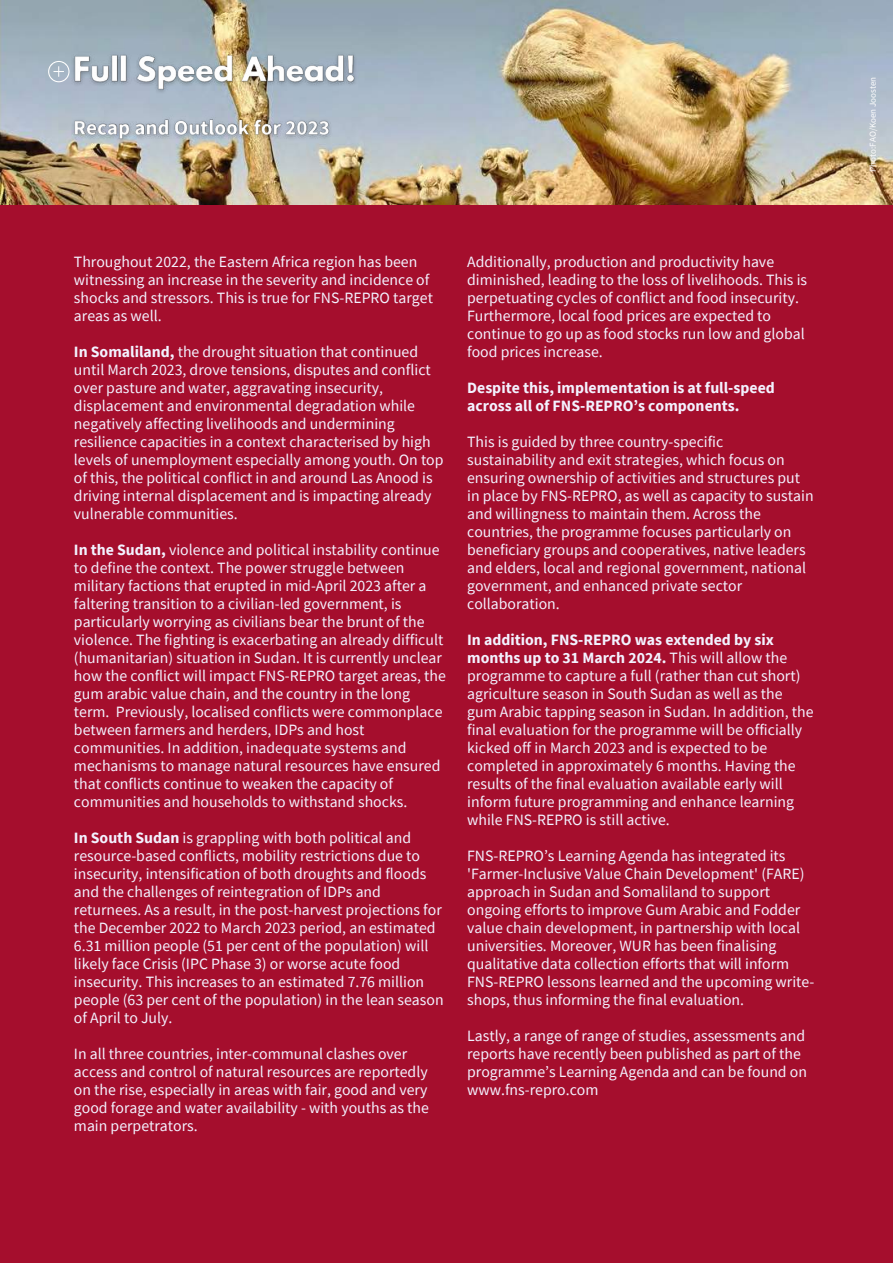
<style>
.page{position:relative;width:893px;height:1264px;background:#fff}
.page>*{position:absolute;margin:0;border:0;box-sizing:border-box;transform-origin:0 0}
.t1{font:15.75px/18px "Source Sans Pro";color:#f3f2ff}
.t2{font:700 15.75px/18px "Source Sans Pro";color:#f3f2ff}
.t3{font:9px "Source Sans Pro";color:#fff}
.s1{font-weight:700}
</style>
<div class="page">
<img style="left:0;top:0;width:892px;height:205px">
<div style="left:0;top:205px;width:892px;height:1057px;background:#a50e2d"></div>
<svg style="left:48px;top:61px;width:18px;height:21px"></svg>
<img style="left:66px;top:49px;width:306px;height:103px">
<p class="t1" style="left:74px;top:252px;width:360px">Throughout 2022, the Eastern Africa region has been witnessing an increase in the severity and incidence of shocks and stressors. This is true for FNS-REPRO target areas as well.</p>
<p class="t1" style="left:74px;top:342px;width:371px"><span class="s1">In Somaliland,</span> the drought situation that continued until March 2023, drove tensions, disputes and conflict over pasture and water, aggravating insecurity, displacement and environmental degradation while negatively affecting livelihoods and undermining resilience capacities in a context characterised by high levels of unemployment especially among youth. On top of this, the political conflict in and around Las Anood is driving internal displacement and is impacting already vulnerable communities.</p>
<p class="t1" style="left:74px;top:540px;width:373px"><span class="s1">In the Sudan,</span> violence and political instability continue to define the context. The power struggle between military factions that erupted in mid-April 2023 after a faltering transition to a civilian-led government, is particularly worrying as civilians bear the brunt of the violence. The fighting is exacerbating an already difficult (humanitarian) situation in Sudan. It is currently unclear how the conflict will impact FNS-REPRO target areas, the gum arabic value chain, and the country in the long term. Previously, localised conflicts were commonplace between farmers and herders, IDPs and host communities. In addition, inadequate systems and mechanisms to manage natural resources have ensured that conflicts continue to weaken the capacity of communities and households to withstand shocks.</p>
<p class="t1" style="left:74px;top:828px;width:371px"><span class="s1">In South Sudan</span> is grappling with both political and resource-based conflicts, mobility restrictions due to insecurity, intensification of both droughts and floods and the challenges of reintegration of IDPs and returnees. As a result, in the post-harvest projections for the December 2022 to March 2023 period, an estimated 6.31 million people (51 per cent of the population) will likely face Crisis (IPC Phase 3) or worse acute food insecurity. This increases to an estimated 7.76 million people (63 per cent of the population) in the lean season of April to July.</p>
<p class="t1" style="left:74px;top:1044px;width:356px">In all three countries, inter-communal clashes over access and control of natural resources are reportedly on the rise, especially in areas with fair, good and very good forage and water availability - with youths as the main perpetrators.</p>
<p class="t1" style="left:467px;top:252px;width:341px">Additionally, production and productivity have diminished, leading to the loss of livelihoods. This is perpetuating cycles of conflict and food insecurity.<br>Furthermore, local food prices are expected to continue to go up as food stocks run low and global food prices increase.</p>
<p class="t2" style="left:467px;top:378px;width:309px">Despite this, implementation is at full-speed across all of FNS-REPRO’s components.</p>
<p class="t1" style="left:467px;top:432px;width:348px">This is guided by three country-specific sustainability and exit strategies, which focus on ensuring ownership of activities and structures put in place by FNS-REPRO, as well as capacity to sustain and willingness to maintain them. Across the countries, the programme focuses particularly on beneficiary groups and cooperatives, native leaders and elders, local and regional government, national government, and enhanced private sector collaboration.</p>
<p class="t1" style="left:467px;top:630px;width:348px"><span class="s1">In addition, FNS-REPRO was extended by six months up to 31 March 2024.</span> This will allow the programme to capture a full (rather than cut short) agriculture season in South Sudan as well as the gum Arabic tapping season in Sudan. In addition, the final evaluation for the programme will be officially kicked off in March 2023 and is expected to be completed in approximately 6 months. Having the results of the final evaluation available early will inform future programming and enhance learning while FNS-REPRO is still active.</p>
<p class="t1" style="left:467px;top:846px;width:348px">FNS-REPRO’s Learning Agenda has integrated its 'Farmer-Inclusive Value Chain Development' (FARE) approach in Sudan and Somaliland to support ongoing efforts to improve Gum Arabic and Fodder value chain development, in partnership with local universities. Moreover, WUR has been finalising qualitative data collection efforts that will inform FNS-REPRO lessons learned and the upcoming write&shy;shops, thus informing the final evaluation.</p>
<p class="t1" style="left:467px;top:1026px;width:341px">Lastly, a range of range of studies, assessments and reports have recently been published as part of the programme’s Learning Agenda and can be found on www.fns-repro.com</p>
<p class="t3" style="left:867px;top:172px;width:96px;rotate:-90deg">Photo:FAO/Koen Joosten</p>
</div>
